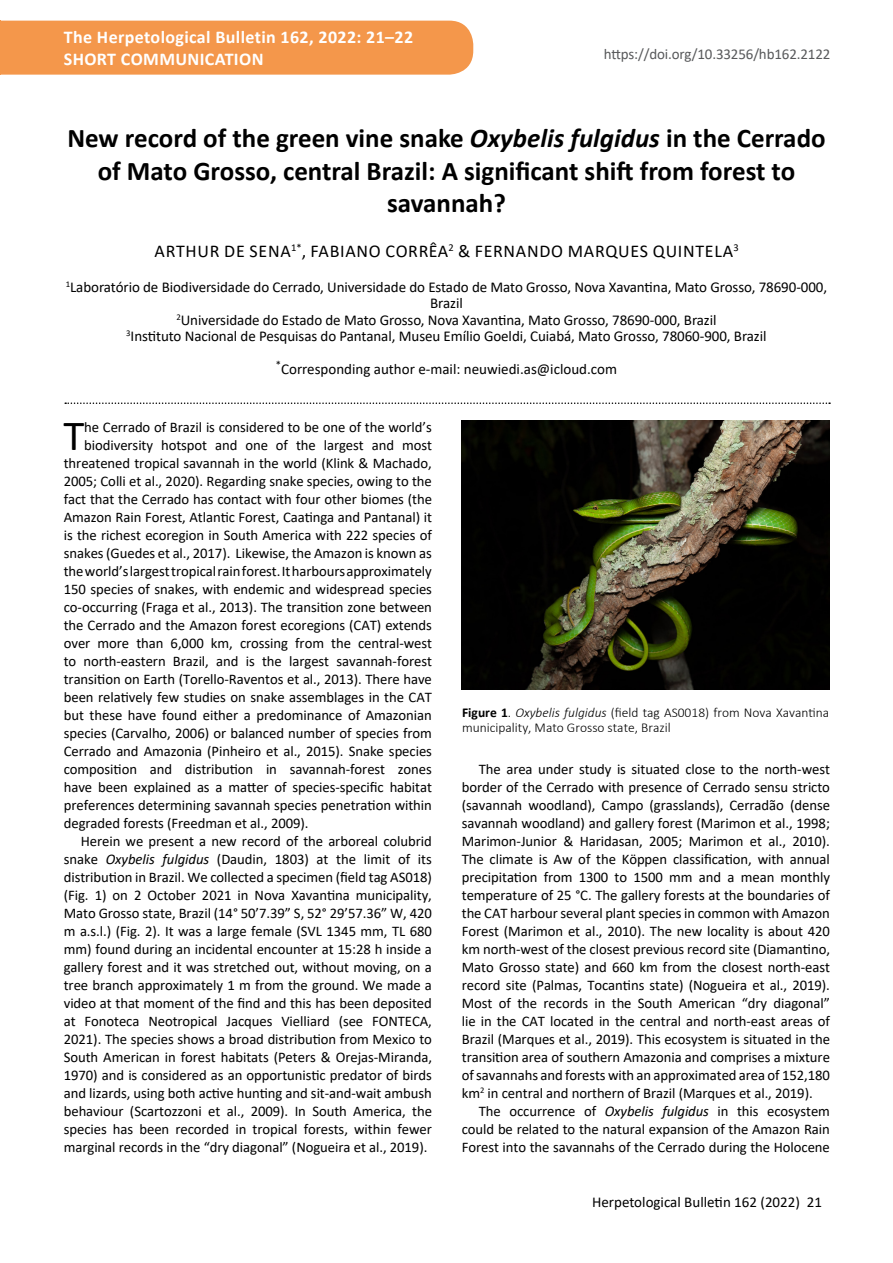
<style>
.page{position:relative;width:893px;height:1263px;background:#fff}
.page>*{position:absolute;margin:0;border:0;box-sizing:border-box;transform-origin:0 0}
.t1{font:43.05px "Calibri";color:#000}
.t2{font:700 27px/32.4px "Calibri";color:#000;text-align:center}
.t3{font:700 18px "Calibri";letter-spacing:.02em;color:#fff}
.t4{font:18px "Calibri";letter-spacing:.04em;color:#000}
.t5{font:15px/16.5px "Calibri";letter-spacing:-.005em;color:#000;text-align:center}
.t6{font:15px "Calibri";letter-spacing:-.01em;color:#58595b}
.t7{font:14.7px/18px "Calibri";letter-spacing:-.005em;color:#000;text-align:justify}
.t8{font:300 13.5px/15px "Calibri";color:#000}
.s1{font-style:italic}
.s2{font-weight:700}
</style>
<div class="page">
<div style="left:0;top:21px;width:473px;height:54px;background:#f4974b"></div>
<svg style="left:65px;top:402px;width:765px;height:2px"></svg>
<img style="left:461px;top:421px;width:368px;height:269px">
<p class="t3" style="left:64px;top:24px;width:351px">The Herpetological Bulletin 162, 2022: 21–22</p>
<p class="t3" style="left:64px;top:46px;width:201px">SHORT COMMUNICATION</p>
<p class="t6" style="left:604px;top:44px;width:228px">https://doi.org/10.33256/hb162.2122</p>
<h2 class="t2" style="left:67px;top:122px;width:760px">New record of the green vine snake <span class="s1">Oxybelis fulgidus</span> in the Cerrado of Mato Grosso, central Brazil: A significant shift from forest to savannah?</h2>
<p class="t4" style="left:155px;top:239px;width:586px">ARTHUR DE SENA<sup>1*</sup>, FABIANO CORRÊA<sup>2</sup> &amp; FERNANDO MARQUES QUINTELA<sup>3</sup></p>
<p class="t5" style="left:66px;top:278px;width:763px"><sup>1</sup>Laboratório de Biodiversidade do Cerrado, Universidade do Estado de Mato Grosso, Nova Xavantina, Mato Grosso, 78690-000, Brazil<br><sup>2</sup>Universidade do Estado de Mato Grosso, Nova Xavantina, Mato Grosso, 78690-000, Brazil<br><sup>3</sup>Instituto Nacional de Pesquisas do Pantanal, Museu Emílio Goeldi, Cuiabá, Mato Grosso, 78060-900, Brazil</p>
<p class="t5" style="left:276px;top:361px;width:343px"><sup>*</sup>Corresponding author e-mail: neuwiedi.as@icloud.com</p>
<h1 class="t1" style="left:63px;top:406px;width:22px">T</h1>
<p class="t7" style="left:84px;top:418px;width:349px">he Cerrado of Brazil is considered to be one of the world’s</p>
<p class="t7" style="left:84px;top:436px;width:349px">biodiversity hotspot and one of the largest and most</p>
<p class="t7" style="left:64px;top:454px;width:370px">threatened tropical savannah in the world (Klink &amp; Machado,</p>
<p class="t7" style="left:64px;top:472px;width:370px">2005; Colli et al., 2020). Regarding snake species, owing to the</p>
<p class="t7" style="left:64px;top:490px;width:370px">fact that the Cerrado has contact with four other biomes (the</p>
<p class="t7" style="left:64px;top:508px;width:370px">Amazon Rain Forest, Atlantic Forest, Caatinga and Pantanal) it</p>
<p class="t7" style="left:64px;top:526px;width:370px">is the richest ecoregion in South America with 222 species of</p>
<p class="t7" style="left:64px;top:544px;width:370px">snakes (Guedes et al., 2017). Likewise, the Amazon is known as</p>
<p class="t7" style="left:64px;top:562px;width:370px">the world’s largest tropical rain forest. It harbours approximately</p>
<p class="t7" style="left:64px;top:580px;width:370px">150 species of snakes, with endemic and widespread species</p>
<p class="t7" style="left:64px;top:598px;width:370px">co-occurring (Fraga et al., 2013). The transition zone between</p>
<p class="t7" style="left:64px;top:616px;width:370px">the Cerrado and the Amazon forest ecoregions (CAT) extends</p>
<p class="t7" style="left:64px;top:634px;width:370px">over more than 6,000 km, crossing from the central-west</p>
<p class="t7" style="left:64px;top:652px;width:370px">to north-eastern Brazil, and is the largest savannah-forest</p>
<p class="t7" style="left:64px;top:670px;width:370px">transition on Earth (Torello-Raventos et al., 2013). There have</p>
<p class="t7" style="left:64px;top:688px;width:370px">been relatively few studies on snake assemblages in the CAT</p>
<p class="t7" style="left:64px;top:706px;width:370px">but these have found either a predominance of Amazonian</p>
<p class="t7" style="left:64px;top:724px;width:370px">species (Carvalho, 2006) or balanced number of species from</p>
<p class="t7" style="left:64px;top:742px;width:370px">Cerrado and Amazonia (Pinheiro et al., 2015). Snake species</p>
<p class="t7" style="left:64px;top:760px;width:370px">composition and distribution in savannah-forest zones</p>
<p class="t7" style="left:64px;top:778px;width:370px">have been explained as a matter of species-specific habitat</p>
<p class="t7" style="left:64px;top:796px;width:370px">preferences determining savannah species penetration within</p>
<p class="t7" style="left:64px;top:814px;width:246px">degraded forests (Freedman et al., 2009).</p>
<p class="t7" style="left:81px;top:832px;width:353px">Herein we present a new record of the arboreal colubrid</p>
<p class="t7" style="left:64px;top:850px;width:370px">snake <span class="s1">Oxybelis fulgidus</span> (Daudin, 1803) at the limit of its</p>
<p class="t7" style="left:64px;top:868px;width:370px">distribution in Brazil. We collected a specimen (field tag AS018)</p>
<p class="t7" style="left:64px;top:886px;width:370px">(Fig. 1) on 2 October 2021 in Nova Xavantina municipality,</p>
<p class="t7" style="left:64px;top:904px;width:370px">Mato Grosso state, Brazil (14° 50’7.39” S, 52° 29’57.36” W, 420</p>
<p class="t7" style="left:64px;top:922px;width:370px">m a.s.l.) (Fig. 2). It was a large female (SVL 1345 mm, TL 680</p>
<p class="t7" style="left:64px;top:940px;width:370px">mm) found during an incidental encounter at 15:28 h inside a</p>
<p class="t7" style="left:64px;top:958px;width:370px">gallery forest and it was stretched out, without moving, on a</p>
<p class="t7" style="left:64px;top:976px;width:370px">tree branch approximately 1 m from the ground. We made a</p>
<p class="t7" style="left:64px;top:994px;width:370px">video at that moment of the find and this has been deposited</p>
<p class="t7" style="left:64px;top:1012px;width:370px">at Fonoteca Neotropical Jacques Vielliard (see FONTECA,</p>
<p class="t7" style="left:64px;top:1030px;width:370px">2021). The species shows a broad distribution from Mexico to</p>
<p class="t7" style="left:64px;top:1048px;width:370px">South American in forest habitats (Peters &amp; Orejas-Miranda,</p>
<p class="t7" style="left:64px;top:1065px;width:370px">1970) and is considered as an opportunistic predator of birds</p>
<p class="t7" style="left:64px;top:1083px;width:370px">and lizards, using both active hunting and sit-and-wait ambush</p>
<p class="t7" style="left:64px;top:1101px;width:370px">behaviour (Scartozzoni et al., 2009). In South America, the</p>
<p class="t7" style="left:64px;top:1119px;width:370px">species has been recorded in tropical forests, within fewer</p>
<p class="t7" style="left:64px;top:1137px;width:365px">marginal records in the “dry diagonal” (Nogueira et al., 2019).</p>
<p class="t8" style="left:462px;top:705px;width:369px"><span class="s2">Figure 1</span>. <span class="s1">Oxybelis fulgidus</span> (field tag AS0018) from Nova Xavantina municipality, Mato Grosso state, Brazil</p>
<p class="t7" style="left:462px;top:759px;width:370px;text-indent:17px">The area under study is situated close to the north-west border of the Cerrado with presence of Cerrado sensu stricto (savannah woodland), Campo (grasslands), Cerradão (dense savannah woodland) and gallery forest (Marimon et al., 1998; Marimon-Junior &amp; Haridasan, 2005; Marimon et al., 2010).<br>The climate is Aw of the Köppen classification, with annual precipitation from 1300 to 1500 mm and a mean monthly temperature of 25 °C. The gallery forests at the boundaries of the CAT harbour several plant species in common with Amazon Forest (Marimon et al., 2010). The new locality is about 420 km north-west of the closest previous record site (Diamantino, Mato Grosso state) and 660 km from the closest north-east record site (Palmas, Tocantins state) (Nogueira et al., 2019).<br>Most of the records in the South American “dry diagonal” lie in the CAT located in the central and north-east areas of Brazil (Marques et al., 2019). This ecosystem is situated in the transition area of southern Amazonia and comprises a mixture of savannahs and forests with an approximated area of 152,180 km<sup>2</sup> in central and northern of Brazil (Marques et al., 2019).</p>
<p class="t7" style="left:462px;top:1102px;width:370px;text-indent:17px">The occurrence of <span class="s1">Oxybelis fulgidus</span> in this ecosystem could be related to the natural expansion of the Amazon Rain Forest into the savannahs of the Cerrado during the Holocene</p>
<p class="t5" style="left:592px;top:1193px;width:231px">Herpetological Bulletin 162 (2022) 21</p>
</div>
